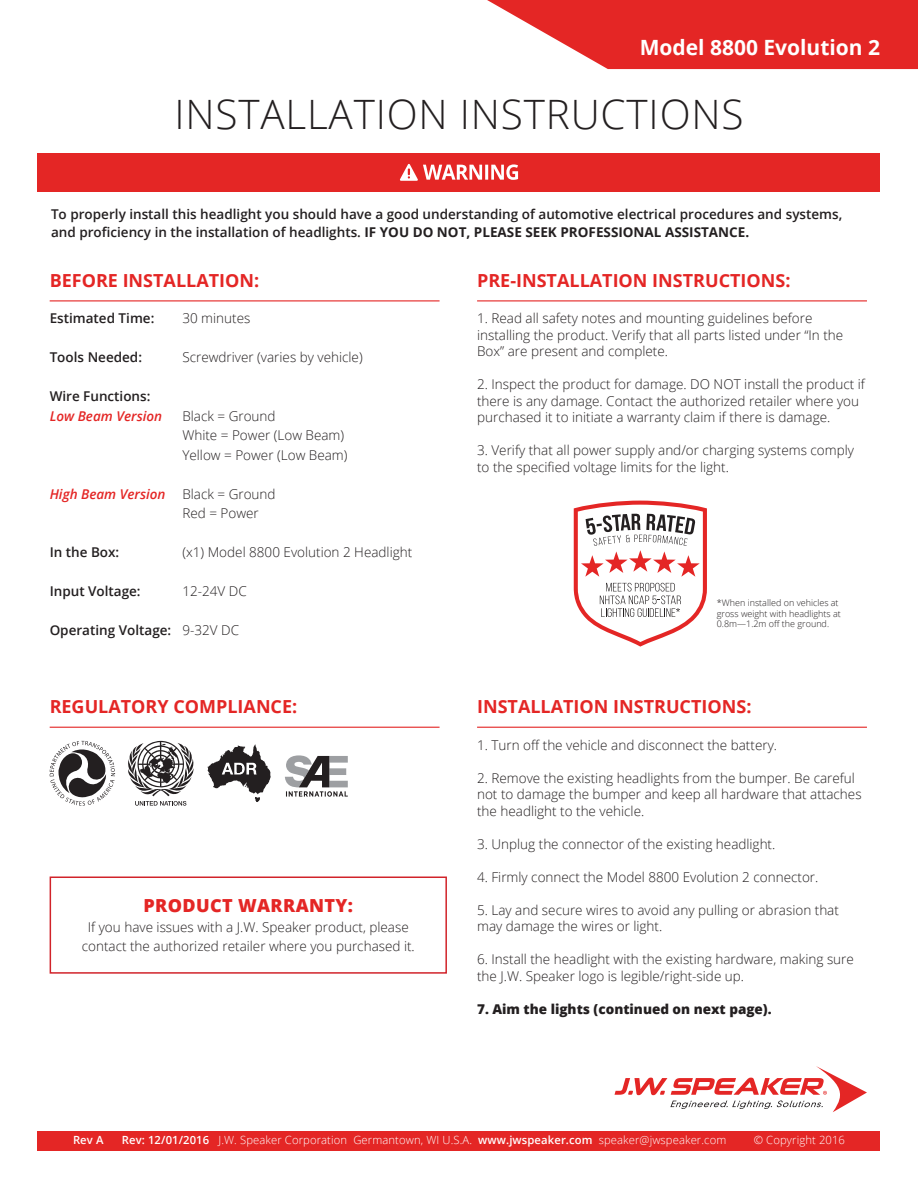
<style>
.page{position:relative;width:918px;height:1188px;background:#fff}
.page>*{position:absolute;margin:0;border:0;box-sizing:border-box;transform-origin:0 0}
.t1{font:300 40.5px "Open Sans";letter-spacing:.02em;color:#231f20}
.t2{font:700 21px "Open Sans";color:#fff}
.Section_Title{font:700 18px "Open Sans";color:#e42625}
.t3{font:800 18px "Open Sans";letter-spacing:.02em;color:#e42625}
.Instruction_Copy{font:300 13.5px/16.5px "Open Sans";color:#231f20}
.Subhead_Text{font:600 13.5px/18px "Open Sans";color:#231f20}
.Specs{font:300 13.5px/19.5px "Open Sans";color:#231f20;text-align:center}
.Instruction_Copy-2{font:800 13.5px "Open Sans";color:#231f20}
.Subhead_Text-2{font:italic 600 13.5px "Open Sans";color:#e42625}
.t4{font:300 11.25px "Open Sans";letter-spacing:.01em;color:#fff}
.t5{font:600 11.25px "Open Sans";color:#fff}
.Instruction_Copy-3{font:300 9px/10.5px "Open Sans";color:#231f20}
.s1{font-weight:700}
.s2{font-weight:600}
</style>
<div class="page">
<hr style="left:50px;top:300px;width:390px;height:1px;background:#e42625">
<hr style="left:50px;top:727px;width:390px;height:1px;background:#e42625">
<div style="left:38px;top:154px;width:842px;height:38px;background:#e42625"></div>
<svg style="left:400px;top:164px;width:118px;height:17px"></svg>
<div style="left:50px;top:877px;width:397px;height:97px;border:2px solid #d1232a"></div>
<svg style="left:487px;top:0;width:431px;height:69px;background:#e74443"></svg>
<svg style="left:285px;top:755px;width:63px;height:42px"></svg>
<svg style="left:208px;top:744px;width:63px;height:58px"></svg>
<svg style="left:128px;top:741px;width:66px;height:65px"></svg>
<svg style="left:50px;top:741px;width:65px;height:65px"></svg>
<hr style="left:477px;top:300px;width:390px;height:1px;background:#e42625">
<hr style="left:477px;top:727px;width:390px;height:1px;background:#e42625">
<div style="left:38px;top:1131px;width:842px;height:19px;background:#e42625"></div>
<svg style="left:615px;top:1066px;width:252px;height:46px"></svg>
<svg style="left:574px;top:501px;width:133px;height:146px"></svg>
<p class="t2" style="left:640px;top:33px;width:242px">Model 8800 Evolution 2</p>
<p class="t1" style="left:174px;top:87px;width:571px">INSTALLATION INSTRUCTIONS</p>
<p class="Subhead_Text" style="left:51px;top:205px;width:793px">To properly install this headlight you should have a good understanding of automotive electrical procedures and systems, and proficiency in the installation of headlights. <span class="s1">IF YOU DO NOT, PLEASE SEEK PROFESSIONAL ASSISTANCE.</span></p>
<p class="Section_Title" style="left:50px;top:268px;width:211px">BEFORE INSTALLATION:</p>
<p class="Subhead_Text" style="left:50px;top:309px;width:106px">Estimated Time:</p>
<p class="Subhead_Text" style="left:50px;top:348px;width:94px">Tools Needed:</p>
<p class="Subhead_Text" style="left:50px;top:387px;width:102px">Wire Functions:</p>
<p class="Subhead_Text-2" style="left:50px;top:407px;width:114px">Low Beam Version</p>
<p class="Subhead_Text-2" style="left:50px;top:485px;width:117px">High Beam Version</p>
<p class="Subhead_Text" style="left:50px;top:543px;width:71px">In the Box:</p>
<p class="Subhead_Text" style="left:50px;top:582px;width:93px">Input Voltage:</p>
<p class="Subhead_Text" style="left:50px;top:621px;width:123px">Operating Voltage:</p>
<p class="Specs" style="left:182px;top:308px;width:70px">30 minutes</p>
<p class="Specs" style="left:182px;top:347px;width:182px">Screwdriver (varies by vehicle)</p>
<p class="Specs" style="left:182px;top:406px;width:95px">Black = Ground</p>
<p class="Specs" style="left:182px;top:425px;width:163px">White = Power (Low Beam)</p>
<p class="Specs" style="left:182px;top:445px;width:167px">Yellow = Power (Low Beam)</p>
<p class="Specs" style="left:182px;top:484px;width:95px">Black = Ground</p>
<p class="Specs" style="left:182px;top:503px;width:78px">Red = Power</p>
<p class="Specs" style="left:182px;top:542px;width:231px">(x1) Model 8800 Evolution 2 Headlight</p>
<p class="Specs" style="left:182px;top:581px;width:66px">12-24V DC</p>
<p class="Specs" style="left:182px;top:620px;width:58px">9-32V DC</p>
<p class="Section_Title" style="left:50px;top:694px;width:249px">REGULATORY COMPLIANCE:</p>
<p class="t3" style="left:144px;top:892px;width:211px">PRODUCT WARRANTY:</p>
<p class="Specs" style="left:82px;top:917px;width:335px">If you have issues with a J.W. Speaker product, please contact the authorized retailer where you purchased it.</p>
<p class="Section_Title" style="left:477px;top:268px;width:315px">PRE-INSTALLATION INSTRUCTIONS:</p>
<p class="Instruction_Copy" style="left:477px;top:310px;width:368px">1. Read all safety notes and mounting guidelines before installing the product. Verify that all parts listed under “In the<br>Box” are present and complete.</p>
<p class="Instruction_Copy" style="left:477px;top:376px;width:389px">2. Inspect the product for damage. DO NOT install the product if there is any damage. Contact the authorized retailer where you purchased it to initiate a warranty claim if there is damage.</p>
<p class="Instruction_Copy" style="left:477px;top:442px;width:378px">3. Verify that all power supply and/or charging systems comply to the specified voltage limits for the light.</p>
<p class="Instruction_Copy-3" style="left:717px;top:597px;width:126px">*When installed on vehicles at gross weight with headlights at<br>0.8m—1.2m off the ground.</p>
<p class="Section_Title" style="left:477px;top:694px;width:276px">INSTALLATION INSTRUCTIONS:</p>
<p class="Instruction_Copy" style="left:477px;top:736px;width:301px">1. Turn off the vehicle and disconnect the battery.</p>
<p class="Instruction_Copy" style="left:477px;top:769px;width:386px">2. Remove the existing headlights from the bumper. Be careful not to damage the bumper and keep all hardware that attaches the headlight to the vehicle.</p>
<p class="Instruction_Copy" style="left:477px;top:835px;width:300px">3. Unplug the connector of the existing headlight.</p>
<p class="Instruction_Copy" style="left:477px;top:868px;width:343px">4. Firmly connect the Model 8800 Evolution 2 connector.</p>
<p class="Instruction_Copy" style="left:477px;top:901px;width:363px">5. Lay and secure wires to avoid any pulling or abrasion that may damage the wires or light.</p>
<p class="Instruction_Copy" style="left:477px;top:951px;width:378px">6. Install the headlight with the existing hardware, making sure the J.W. Speaker logo is legible/right-side up.</p>
<p class="Instruction_Copy-2" style="left:477px;top:998px;width:296px">7. Aim the lights (continued on next page).</p>
<p class="t5" style="left:73px;top:1132px;width:32px">Rev A</p>
<p class="t4" style="left:122px;top:1132px;width:606px"><span class="s2">Rev: 12/01/2016</span> J.W. Speaker Corporation Germantown, WI U.S.A. <span class="s2">www.jwspeaker.com</span> speaker@jwspeaker.com</p>
<p class="t4" style="left:754px;top:1132px;width:93px">© Copyright 2016</p>
</div>
